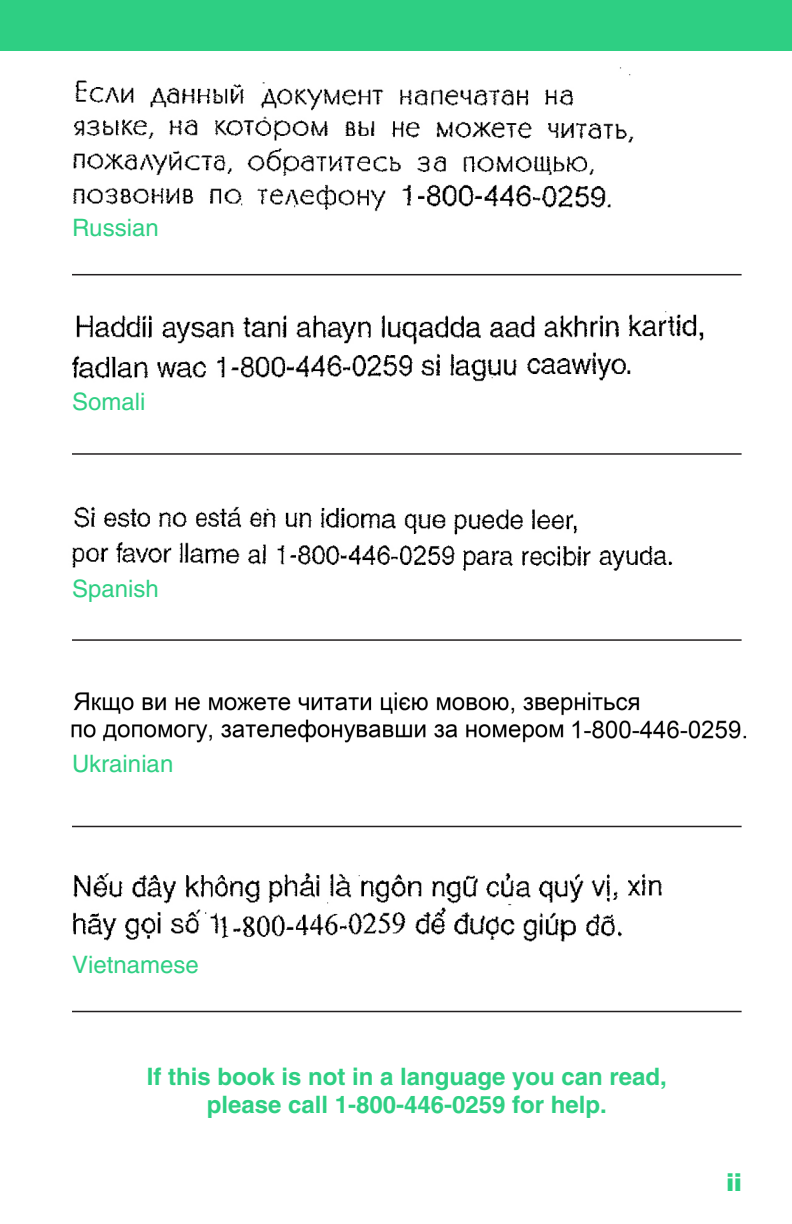
<style>
.page{position:relative;width:792px;height:1224px;background:#fff}
.page>*{position:absolute;margin:0;border:0;box-sizing:border-box;transform-origin:0 0}
.t1{font:700 24px/28.8px "Helvetica LT Std";color:#2ecf83;text-align:center}
.t2{font:24px "Helvetica LT Std";color:#2ecf83}
.TOC_body{font:900 24px "Helvetica LT Std";color:#2ecf83;scale:.95 1}
</style>
<div class="page">
<img style="left:72px;top:506px;width:601px;height:65px">
<img style="left:73px;top:68px;width:561px;height:144px">
<div style="left:0;top:0;width:792px;height:50px;background:#2ecf83"></div>
<img style="left:72px;top:311px;width:632px;height:71px">
<img style="left:71px;top:692px;width:676px;height:51px">
<img style="left:73px;top:873px;width:589px;height:69px">
<hr style="left:72px;top:274px;width:670px;height:1px;background:#231f20">
<hr style="left:72px;top:453px;width:670px;height:2px;background:#231f20">
<hr style="left:72px;top:639px;width:670px;height:2px;background:#231f20">
<hr style="left:72px;top:826px;width:670px;height:1px;background:#231f20">
<hr style="left:72px;top:1011px;width:670px;height:1px;background:#231f20">
<p class="t2" style="left:72px;top:214px;width:88px">Russian</p>
<p class="t2" style="left:72px;top:388px;width:75px">Somali</p>
<p class="t2" style="left:72px;top:575px;width:88px">Spanish</p>
<p class="t2" style="left:72px;top:749px;width:103px">Ukrainian</p>
<p class="t2" style="left:72px;top:950px;width:128px">Vietnamese</p>
<p class="t1" style="left:147px;top:1061px;width:522px">If this book is not in a language you can read, please call 1-800-446-0259 for help.</p>
<p class="TOC_body" style="left:726px;top:1167px;width:17px">ii</p>
</div>
